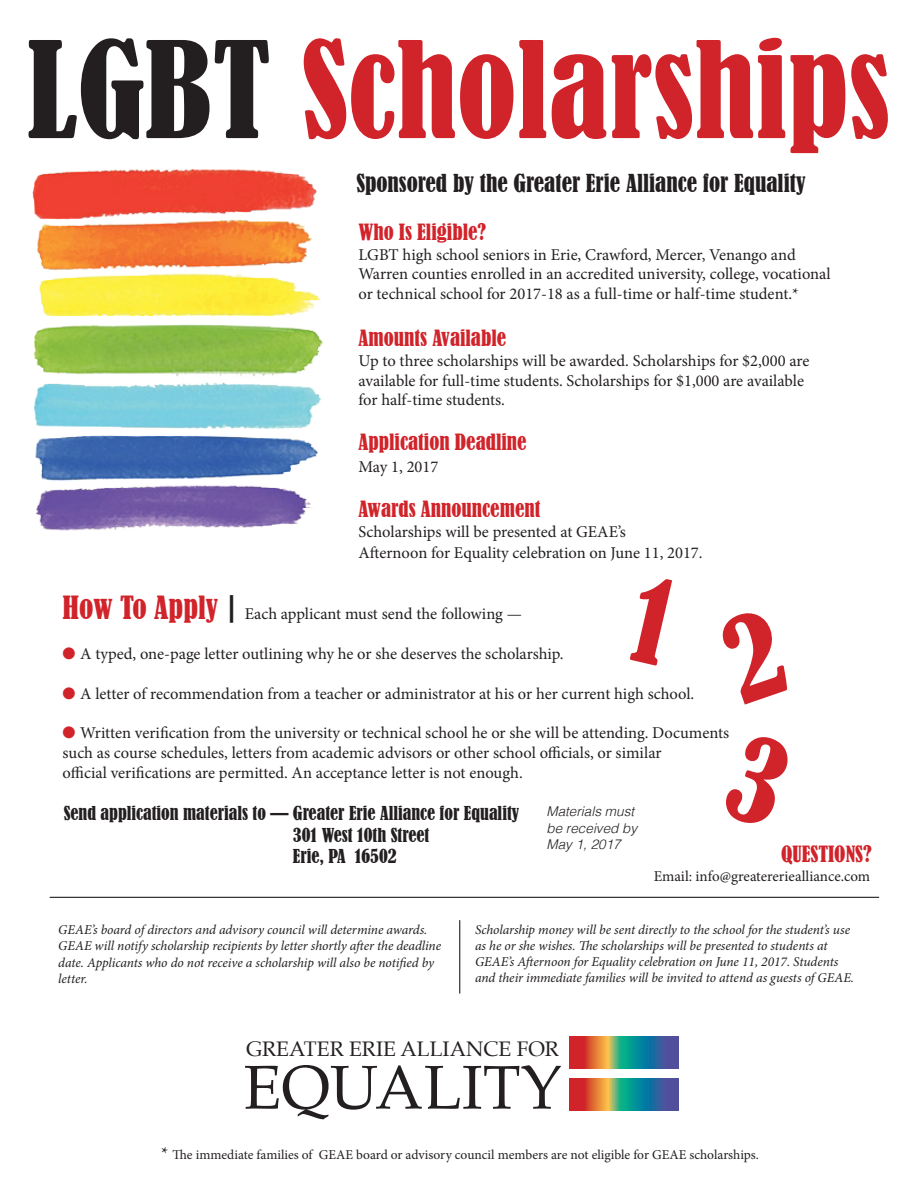
<style>
.page{position:relative;width:918px;height:1188px;background:#fff}
.page>*{position:absolute;margin:0;border:0;box-sizing:border-box;transform-origin:0 0}
.t1{font:condensed 124.5px "Bernard";color:#d1232a}
.t2{font:61.95px "Palatino";color:#231f20}
.t3{font:condensed 23.25px "Bernard";color:#231f20}
.t4{font:condensed 21px "Bernard";color:#d1232a}
.t5{font:21px "Palatino";color:#231f20}
.t6{font:condensed 18px "Bernard";color:#231f20}
.t7{font:16.5px/19.8px "Minion Pro";color:#231f20}
.t8{font:15px "Minion Pro";color:#231f20}
.t9{font:italic 13.5px/16.2px "Minion Pro";letter-spacing:-.005em;color:#231f20}
.t10{font:13.5px "Minion Pro";color:#231f20}
.t11{font:italic 300 13.5px "Helvetica";color:#231f20}
.s1{color:#231f20}
.s2{font-family:"Bernard";font-stretch:condensed;font-size:30px;color:#d1232a}
.s3{font-family:"Bernard";font-stretch:condensed;font-size:30px}
.s4{color:#d1232a}
.s5{font-size:18px}
</style>
<div class="page">
<img style="left:32px;top:169px;width:291px;height:362px">
<svg style="left:570px;top:1037px;width:108px;height:32px;background:#6d7471"></svg>
<svg style="left:570px;top:1078px;width:108px;height:32px;background:#6e7470"></svg>
<hr style="left:459px;top:920px;width:1px;height:74px;background:#231f20">
<hr style="left:50px;top:897px;width:829px;height:1px;background:#231f20">
<p class="t1" style="left:27px;top:18px;width:864px"><span class="s1">LGBT</span> Scholarships</p>
<p class="t3" style="left:356px;top:169px;width:451px">Sponsored by the Greater Erie Alliance for Equality</p>
<p class="t4" style="left:359px;top:220px;width:129px">Who Is Eligible?</p>
<p class="t7" style="left:359px;top:245px;width:439px">LGBT high school seniors in Erie, Crawford, Mercer, Venango and</p>
<p class="t7" style="left:359px;top:264px;width:474px">Warren counties enrolled in an accredited university, college, vocational or technical school for 2017-18 as a full-time or half-time student.*</p>
<p class="t4" style="left:359px;top:326px;width:149px">Amounts Available</p>
<p class="t7" style="left:359px;top:351px;width:452px">Up to three scholarships will be awarded. Scholarships for $2,000 are available for full-time students. Scholarships for $1,000 are available</p>
<p class="t7" style="left:359px;top:390px;width:148px">for half-time students.</p>
<p class="t4" style="left:359px;top:430px;width:170px">Application Deadline</p>
<p class="t7" style="left:359px;top:457px;width:81px">May 1, 2017</p>
<p class="t4" style="left:359px;top:497px;width:183px">Awards Announcement</p>
<p class="t7" style="left:359px;top:522px;width:269px">Scholarships will be presented at GEAE’s</p>
<p class="t7" style="left:359px;top:543px;width:346px">Afternoon for Equality celebration on June 11, 2017.</p>
<p class="t7" style="left:63px;top:604px;width:461px"><span class="s2">How To Apply</span> <span class="s3">|</span> Each applicant must send the following —</p>
<p class="t7" style="left:63px;top:644px;width:503px"><span class="s4">●</span> A typed, one-page letter outlining why he or she deserves the scholarship.</p>
<p class="t7" style="left:63px;top:684px;width:633px"><span class="s4">●</span> A letter of recommendation from a teacher or administrator at his or her current high school.</p>
<p class="t7" style="left:63px;top:723px;width:668px"><span class="s4">●</span> Written verification from the university or technical school he or she will be attending. Documents such as course schedules, letters from academic advisors or other school officials, or similar</p>
<p class="t7" style="left:63px;top:763px;width:462px">official verifications are permitted. An acceptance letter is not enough.</p>
<p class="t11" style="left:546px;top:800px;width:89px">Materials must</p>
<p class="t11" style="left:546px;top:816px;width:92px">be received by</p>
<p class="t11" style="left:546px;top:833px;width:76px">May 1, 2017</p>
<p class="t6" style="left:64px;top:803px;width:457px">Send application materials to — Greater Erie Alliance for Equality</p>
<p class="t6" style="left:293px;top:824px;width:138px">301 West 10th Street</p>
<p class="t6" style="left:293px;top:846px;width:105px">Erie, PA 16502</p>
<p class="t4" style="left:781px;top:842px;width:92px">QUESTIONS?</p>
<p class="t8" style="left:654px;top:866px;width:218px">Email: info@greatereriealliance.com</p>
<p class="t9" style="left:58px;top:922px;width:384px">GEAE’s board of directors and advisory council will determine awards.<br>GEAE will notify scholarship recipients by letter shortly after the deadline date. Applicants who do not receive a scholarship will also be notified by letter.</p>
<p class="t9" style="left:475px;top:921px;width:377px">Scholarship money will be sent directly to the school for the student’s use as he or she wishes. The scholarships will be presented to students at</p>
<p class="t9" style="left:475px;top:954px;width:381px">GEAE’s Afternoon for Equality celebration on June 11, 2017. Students and their immediate families will be invited to attend as guests of GEAE.</p>
<p class="t5" style="left:246px;top:1032px;width:314px">GREATER ERIE ALLIANCE FOR</p>
<p class="t2" style="left:244px;top:1036px;width:320px">EQUA LITY</p>
<p class="t10" style="left:161px;top:1146px;width:599px"><span class="s5">*</span> The immediate families of GEAE board or advisory council members are not eligible for GEAE scholarships.</p>
</div>
